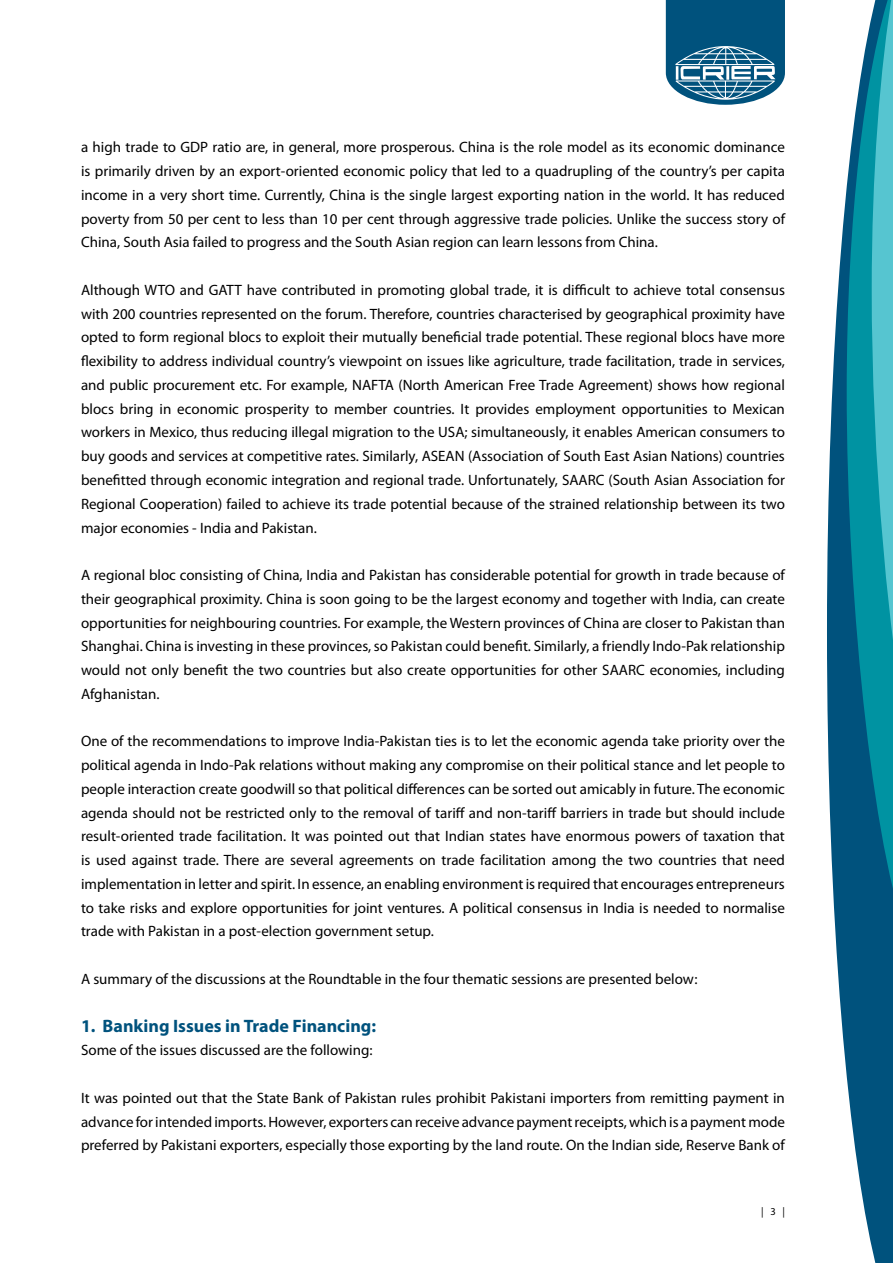
<style>
.page{position:relative;width:893px;height:1263px;background:#fff}
.page>*{position:absolute;margin:0;border:0;box-sizing:border-box;transform-origin:0 0}
.t1{font:700 18px "Myriad Pro";color:#00527d}
.t2{font:15px/23.7px "Myriad Pro";color:#000;text-align:justify}
.t3{font:10.5px "Myriad Pro";color:#000}
</style>
<div class="page">
<svg style="left:827px;top:184px;width:66px;height:1079px;fill:#00527d"></svg>
<svg style="left:847px;top:0;width:46px;height:952px;background:#1f90a5"></svg>
<svg style="left:666px;top:0;width:119px;height:105px;background:#337497"></svg>
<p class="t2" style="left:81px;top:135px;width:705px">a high trade to GDP ratio are, in general, more prosperous. China is the role model as its economic dominance is primarily driven by an export-oriented economic policy that led to a quadrupling of the country’s per capita income in a very short time. Currently, China is the single largest exporting nation in the world. It has reduced poverty from 50 per cent to less than 10 per cent through aggressive trade policies. Unlike the success story of China, South Asia failed to progress and the South Asian region can learn lessons from China.</p>
<p class="t2" style="left:81px;top:278px;width:705px">Although WTO and GATT have contributed in promoting global trade, it is difficult to achieve total consensus with 200 countries represented on the forum. Therefore, countries characterised by geographical proximity have opted to form regional blocs to exploit their mutually beneficial trade potential. These regional blocs have more flexibility to address individual country’s viewpoint on issues like agriculture, trade facilitation, trade in services, and public procurement etc. For example, NAFTA (North American Free Trade Agreement) shows how regional blocs bring in economic prosperity to member countries. It provides employment opportunities to Mexican workers in Mexico, thus reducing illegal migration to the USA; simultaneously, it enables American consumers to buy goods and services at competitive rates. Similarly, ASEAN (Association of South East Asian Nations) countries benefitted through economic integration and regional trade. Unfortunately, SAARC (South Asian Association for Regional Cooperation) failed to achieve its trade potential because of the strained relationship between its two major economies - India and Pakistan.</p>
<p class="t2" style="left:81px;top:563px;width:705px">A regional bloc consisting of China, India and Pakistan has considerable potential for growth in trade because of their geographical proximity. China is soon going to be the largest economy and together with India, can create opportunities for neighbouring countries. For example, the Western provinces of China are closer to Pakistan than Shanghai. China is investing in these provinces, so Pakistan could benefit. Similarly, a friendly Indo-Pak relationship would not only benefit the two countries but also create opportunities for other SAARC economies, including Afghanistan.</p>
<p class="t2" style="left:81px;top:729px;width:706px">One of the recommendations to improve India-Pakistan ties is to let the economic agenda take priority over the political agenda in Indo-Pak relations without making any compromise on their political stance and let people to people interaction create goodwill so that political differences can be sorted out amicably in future. The economic agenda should not be restricted only to the removal of tariff and non-tariff barriers in trade but should include result-oriented trade facilitation. It was pointed out that Indian states have enormous powers of taxation that is used against trade. There are several agreements on trade facilitation among the two countries that need implementation in letter and spirit. In essence, an enabling environment is required that encourages entrepreneurs to take risks and explore opportunities for joint ventures. A political consensus in India is needed to normalise trade with Pakistan in a post-election government setup.</p>
<p class="t2" style="left:81px;top:967px;width:618px">A summary of the discussions at the Roundtable in the four thematic sessions are presented below:</p>
<p class="t1" style="left:81px;top:1014px;width:297px">1. Banking Issues in Trade Financing:</p>
<p class="t2" style="left:81px;top:1038px;width:293px">Some of the issues discussed are the following:</p>
<p class="t2" style="left:81px;top:1086px;width:705px">It was pointed out that the State Bank of Pakistan rules prohibit Pakistani importers from remitting payment in advance for intended imports. However, exporters can receive advance payment receipts, which is a payment mode preferred by Pakistani exporters, especially those exporting by the land route. On the Indian side, Reserve Bank of</p>
<p class="t3" style="left:761px;top:1205px;width:25px">| 3 |</p>
</div>
